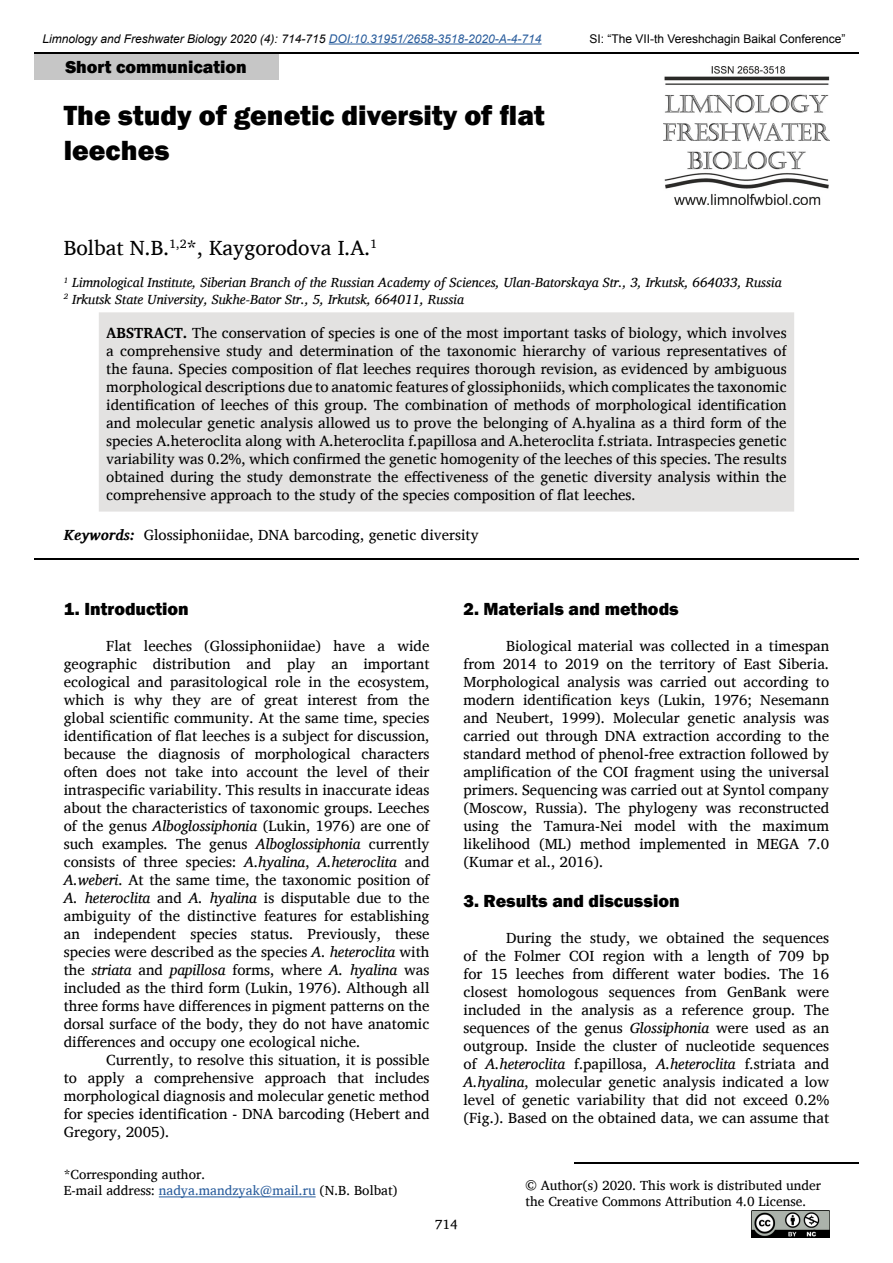
<style>
.page{position:relative;width:893px;height:1263px;background:#fff}
.page>*{position:absolute;margin:0;border:0;box-sizing:border-box;transform-origin:0 0}
.header_article{font:800 28.5px/34.2px "Franklin Gothic";color:#000}
.Autors{font:21px "Charis SIL";color:#000}
.t1{font:800 18px "Franklin Gothic";color:#000}
.t2{font:15px/18px "Charis SIL";color:#000;text-align:justify}
.Instituts{font:italic 13.5px "Charis SIL";color:#000}
.small_regular{font:13.5px "Charis SIL";color:#000}
.t3{font:italic 12px "Arial";color:#000}
.t4{font:12px "Arial";color:#000}
.s1{color:#275b9b}
.s2{font-weight:700}
.s3{font-weight:700;font-style:italic}
.s4{font-style:italic}
</style>
<div class="page">
<hr style="left:34px;top:52px;width:825px;height:2px;background:#000">
<hr style="left:329px;top:44px;width:213px;height:1px;background:#275b9b">
<img style="left:663px;top:67px;width:166px;height:138px">
<div style="left:34px;top:54px;width:244px;height:26px;background:#c6c6c6"></div>
<img style="left:751px;top:1210px;width:78px;height:27px">
<hr style="left:574px;top:1162px;width:285px;height:1px;background:#000">
<hr style="left:159px;top:1196px;width:157px;height:1px;background:#275b9b">
<div style="left:99px;top:312px;width:695px;height:200px;background:#e3e2e1"></div>
<hr style="left:34px;top:558px;width:825px;height:2px;background:#000">
<p class="t3" style="left:43px;top:31px;width:500px">Limnology and Freshwater Biology 2020 (4): 714-715 <span class="s1">DOI:10.31951/2658-3518-2020-A-4-714</span></p>
<p class="t4" style="left:589px;top:31px;width:258px">SI: “The VII-th Vereshchagin Baikal Conference”</p>
<p class="t1" style="left:65px;top:55px;width:183px">Short communication</p>
<p class="header_article" style="left:64px;top:99px;width:482px">The study of genetic diversity of flat leeches</p>
<p class="Autors" style="left:64px;top:236px;width:315px">Bolbat N.B.<sup>1,2</sup>*, Kaygorodova I.A.<sup>1</sup></p>
<p class="Instituts" style="left:64px;top:275px;width:719px"><sup>1</sup> Limnological Institute, Siberian Branch of the Russian Academy of Sciences, Ulan-Batorskaya Str., 3, Irkutsk, 664033, Russia</p>
<p class="Instituts" style="left:64px;top:291px;width:402px"><sup>2</sup> Irkutsk State University, Sukhe-Bator Str., 5, Irkutsk, 664011, Russia</p>
<p class="t2" style="left:106px;top:324px;width:682px"><span class="s2">ABSTRACT.</span> The conservation of species is one of the most important tasks of biology, which involves a comprehensive study and determination of the taxonomic hierarchy of various representatives of the fauna. Species composition of flat leeches requires thorough revision, as evidenced by ambiguous morphological descriptions due to anatomic features of glossiphoniids, which complicates the taxonomic identification of leeches of this group. The combination of methods of morphological identification and molecular genetic analysis allowed us to prove the belonging of A.hyalina as a third form of the species A.heteroclita along with A.heteroclita f.papillosa and A.heteroclita f.striata. Intraspecies genetic variability was 0.2%, which confirmed the genetic homogenity of the leeches of this species. The results obtained during the study demonstrate the effectiveness of the genetic diversity analysis within the comprehensive approach to the study of the species composition of flat leeches.</p>
<p class="t2" style="left:64px;top:526px;width:416px"><span class="s3">Keywords:</span> Glossiphoniidae, DNA barcoding, genetic diversity</p>
<p class="t1" style="left:64px;top:597px;width:127px">1. Introduction</p>
<p class="t2" style="left:64px;top:637px;width:367px;text-indent:43px">Flat leeches (Glossiphoniidae) have a wide geographic distribution and play an important ecological and parasitological role in the ecosystem, which is why they are of great interest from the global scientific community. At the same time, species identification of flat leeches is a subject for discussion, because the diagnosis of morphological characters often does not take into account the level of their intraspecific variability. This results in inaccurate ideas about the characteristics of taxonomic groups. Leeches of the genus <span class="s4">Alboglossiphonia</span> (Lukin, 1976) are one of such examples. The genus <span class="s4">Alboglossiphonia</span> currently consists of three species: <span class="s4">A.hyalina</span>, <span class="s4">A.heteroclita</span> and <span class="s4">A.weberi</span>. At the same time, the taxonomic position of <span class="s4">A. heteroclita</span> and <span class="s4">A. hyalina</span> is disputable due to the ambiguity of the distinctive features for establishing an independent species status. Previously, these species were described as the species <span class="s4">A. heteroclita</span> with the <span class="s4">striata</span> and <span class="s4">papillosa</span> forms, where <span class="s4">A. hyalina</span> was included as the third form (Lukin, 1976). Although all three forms have differences in pigment patterns on the dorsal surface of the body, they do not have anatomic differences and occupy one ecological niche.</p>
<p class="t2" style="left:64px;top:1051px;width:367px;text-indent:43px">Currently, to resolve this situation, it is possible to apply a comprehensive approach that includes morphological diagnosis and molecular genetic method for species identification - DNA barcoding (Hebert and Gregory, 2005).</p>
<p class="small_regular" style="left:64px;top:1166px;width:143px">*Corresponding author.</p>
<p class="small_regular" style="left:64px;top:1182px;width:335px">E-mail address: <span class="s1">nadya.mandzyak@mail.ru</span> (N.B. Bolbat)</p>
<p class="t1" style="left:463px;top:597px;width:217px">2. Materials and methods</p>
<p class="t2" style="left:463px;top:637px;width:367px;text-indent:43px">Biological material was collected in a timespan from 2014 to 2019 on the territory of East Siberia.<br>Morphological analysis was carried out according to modern identification keys (Lukin, 1976; Nesemann and Neubert, 1999). Molecular genetic analysis was carried out through DNA extraction according to the standard method of phenol-free extraction followed by amplification of the COI fragment using the universal primers. Sequencing was carried out at Syntol company (Moscow, Russia). The phylogeny was reconstructed using the Tamura-Nei model with the maximum likelihood (ML) method implemented in MEGA 7.0 (Kumar et al., 2016).</p>
<p class="t1" style="left:463px;top:889px;width:218px">3. Results and discussion</p>
<p class="t2" style="left:463px;top:928px;width:367px;text-indent:43px">During the study, we obtained the sequences of the Folmer COI region with a length of 709 bp for 15 leeches from different water bodies. The 16 closest homologous sequences from GenBank were included in the analysis as a reference group. The sequences of the genus <span class="s4">Glossiphonia</span> were used as an outgroup. Inside the cluster of nucleotide sequences of <span class="s4">A.heteroclita</span> f.papillosa, <span class="s4">A.heteroclita</span> f.striata and <span class="s4">A.hyalina</span>, molecular genetic analysis indicated a low level of genetic variability that did not exceed 0.2% (Fig.). Based on the obtained data, we can assume that</p>
<p class="small_regular" style="left:526px;top:1177px;width:297px">© Author(s) 2020. This work is distributed under</p>
<p class="small_regular" style="left:526px;top:1193px;width:282px">the Creative Commons Attribution 4.0 License.</p>
<p class="small_regular" style="left:435px;top:1216px;width:24px">714</p>
</div>
